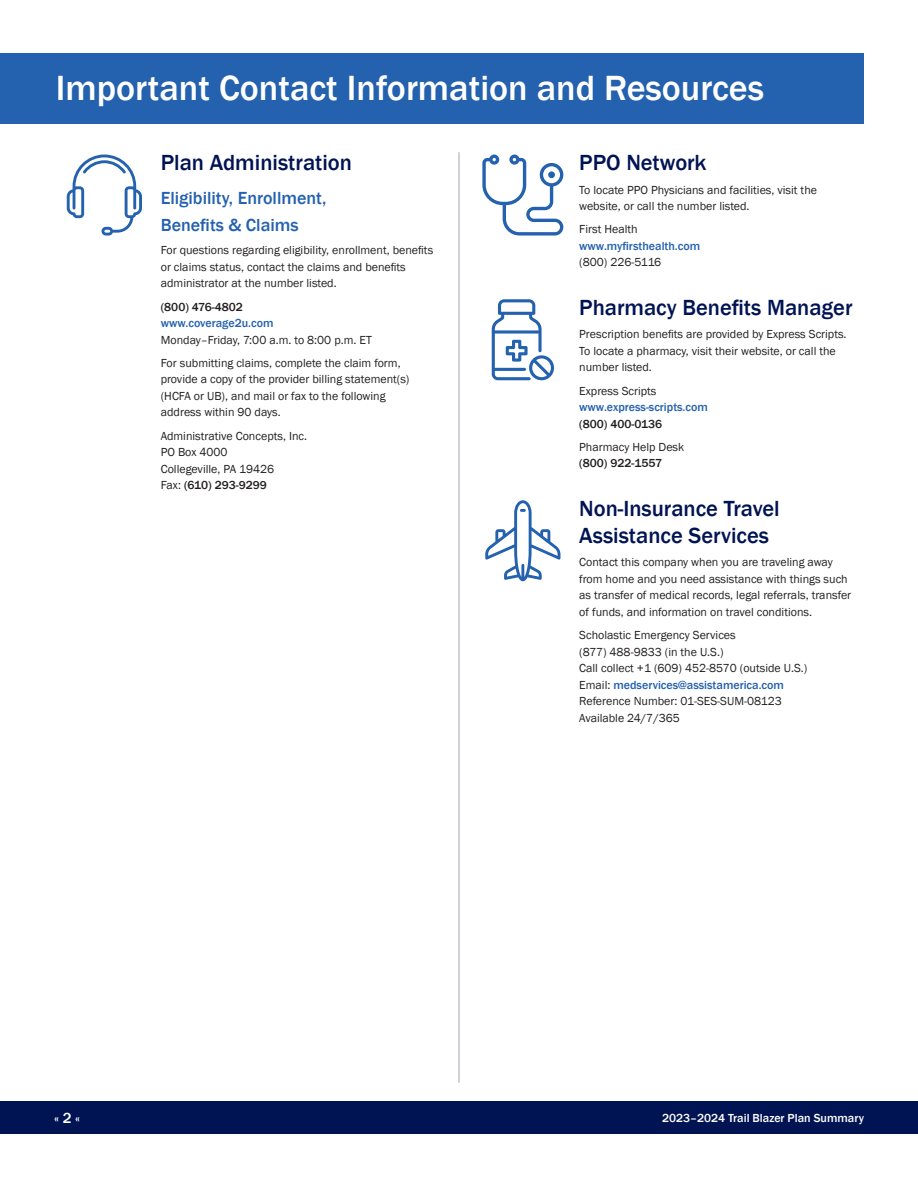
<style>
.page{position:relative;width:918px;height:1188px;background:#fff}
.page>*{position:absolute;margin:0;border:0;box-sizing:border-box;transform-origin:0 0}
.t1{font:500 36px "Franklin Gothic";color:#fff}
.t2{font:500 22.5px/27px "Franklin Gothic";color:#001353}
.t3{font:500 18px/27px "Franklin Gothic";color:#2461ae}
.t4{font:500 15px "Franklin Gothic";color:#fff}
.t5{font:12px/16.5px "Franklin Gothic";color:#231f20}
.t6{font:500 12px "Franklin Gothic";color:#2461ae}
.t7{font:500 12px "Franklin Gothic";color:#231f20}
.t8{font:500 12px "Franklin Gothic";color:#fff}
.s1{font-weight:500}
.s2{font-weight:500;color:#2461ae}
</style>
<div class="page">
<div style="left:0;top:1102px;width:918px;height:32px;background:#001353"></div>
<hr style="left:458px;top:152px;width:2px;height:931px;background:#c0c5ca">
<div style="left:0;top:53px;width:864px;height:71px;background:#2461ae"></div>
<svg style="left:67px;top:155px;width:75px;height:81px"></svg>
<svg style="left:482px;top:155px;width:81px;height:81px"></svg>
<svg style="left:492px;top:299px;width:62px;height:81px"></svg>
<svg style="left:485px;top:500px;width:75px;height:81px"></svg>
<h1 class="t1" style="left:56px;top:66px;width:710px">Important Contact Information and Resources</h1>
<h2 class="t2" style="left:161px;top:150px;width:193px">Plan Administration</h2>
<h3 class="t3" style="left:161px;top:185px;width:167px">Eligibility, Enrollment,<br>Benefits &amp; Claims</h3>
<p class="t5" style="left:161px;top:242px;width:274px">For questions regarding eligibility, enrollment, benefits or claims status, contact the claims and benefits administrator at the number listed.</p>
<p class="t7" style="left:161px;top:299px;width:84px">(800) 476-4802</p>
<p class="t6" style="left:161px;top:316px;width:114px">www.coverage2u.com</p>
<p class="t5" style="left:161px;top:328px;width:241px;line-height:23.2px">Monday–Friday, 7:00 a.m. to 8:00 p.m. ET<br>For submitting claims, complete the claim form,</p>
<p class="t5" style="left:161px;top:371px;width:250px">provide a copy of the provider billing statement(s) (HCFA or UB), and mail or fax to the following address within 90 days.</p>
<p class="t5" style="left:161px;top:428px;width:148px">Administrative Concepts, Inc.<br>PO Box 4000<br>Collegeville, PA 19426<br>Fax: <span class="s1">(610) 293-9299</span></p>
<h2 class="t2" style="left:579px;top:150px;width:129px">PPO Network</h2>
<p class="t5" style="left:579px;top:182px;width:239px">To locate PPO Physicians and facilities, visit the website, or call the number listed.</p>
<p class="t5" style="left:579px;top:221px;width:60px">First Health</p>
<p class="t6" style="left:579px;top:238px;width:123px">www.myfirsthealth.com</p>
<p class="t5" style="left:579px;top:254px;width:84px">(800) 226-5116</p>
<h2 class="t2" style="left:579px;top:294px;width:275px">Pharmacy Benefits Manager</h2>
<p class="t5" style="left:579px;top:326px;width:269px">Prescription benefits are provided by Express Scripts.<br>To locate a pharmacy, visit their website, or call the number listed.</p>
<p class="t5" style="left:579px;top:383px;width:79px">Express Scripts</p>
<p class="t6" style="left:579px;top:400px;width:130px">www.express-scripts.com</p>
<p class="t7" style="left:579px;top:416px;width:85px">(800) 400-0136</p>
<p class="t5" style="left:579px;top:439px;width:106px">Pharmacy Help Desk</p>
<p class="t7" style="left:579px;top:456px;width:84px">(800) 922-1557</p>
<h2 class="t2" style="left:579px;top:495px;width:202px">Non-Insurance Travel<br>Assistance Services</h2>
<p class="t5" style="left:579px;top:554px;width:273px">Contact this company when you are traveling away from home and you need assistance with things such as transfer of medical records, legal referrals, transfer of funds, and information on travel conditions.</p>
<p class="t5" style="left:579px;top:627px;width:230px">Scholastic Emergency Services<br>(877) 488-9833 (in the U.S.)<br>Call collect +1 (609) 452-8570 (outside U.S.)<br>Email: <span class="s2">medservices@assistamerica.com </span>Reference Number: 01-SES-SUM-08123<br>Available 24/7/365</p>
<p class="t4" style="left:54px;top:1109px;width:28px">« 2 «</p>
<p class="t8" style="left:662px;top:1111px;width:203px">2023–2024 Trail Blazer Plan Summary</p>
</div>
